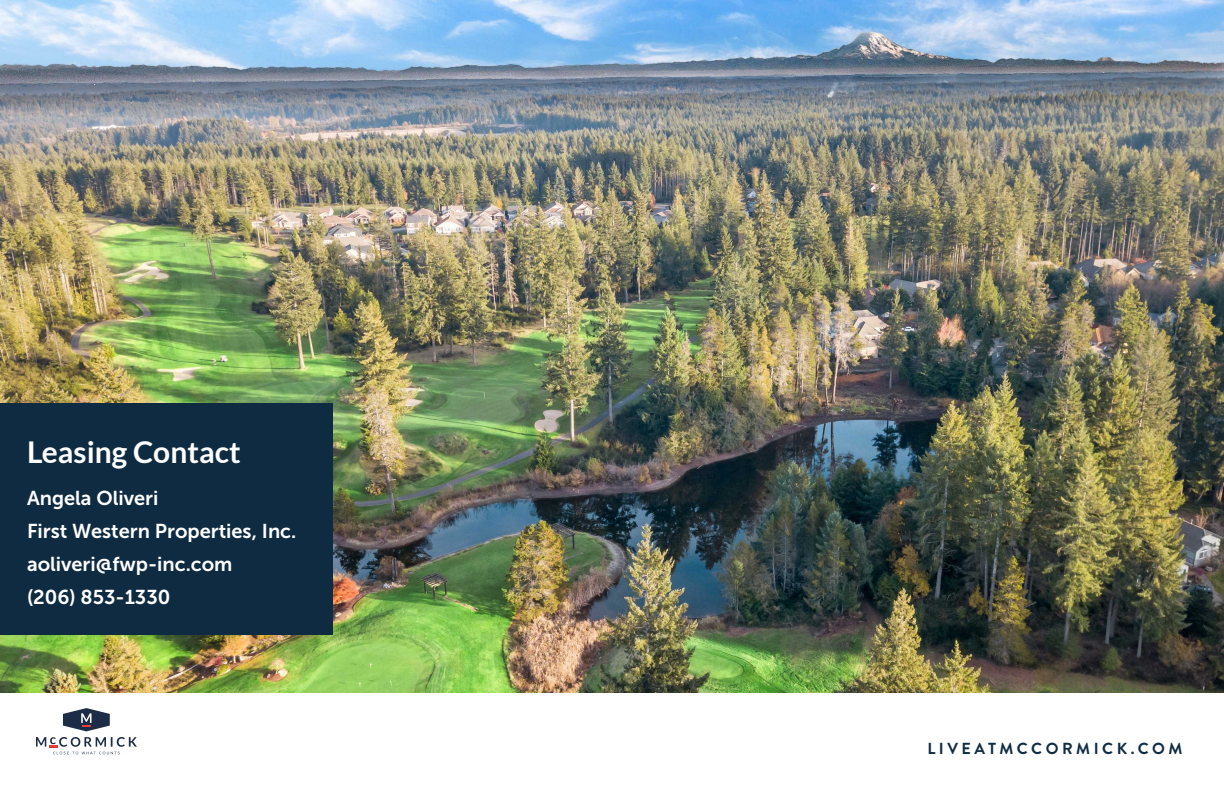
<style>
.page{position:relative;width:1224px;height:792px;background:#fff}
.page>*{position:absolute;margin:0;border:0;box-sizing:border-box;transform-origin:0 0}
.t1{font:700 30px "Lato";color:#fff}
.t2{font:20px "Museo Sans 700";color:#fff}
.t3{font:700 16px "Brandon Grotesque";letter-spacing:.22em;color:#0f2b42}
</style>
<div class="page">
<svg style="left:63px;top:708px;width:47px;height:23px"></svg>
<svg style="left:36px;top:737px;width:101px;height:17px"></svg>
<img style="left:0;top:0;width:1224px;height:693px">
<div style="left:0;top:403px;width:333px;height:232px;background:#0f2b42"></div>
<p class="t1" style="left:27px;top:435px;width:215px">Leasing Contact</p>
<p class="t2" style="left:27px;top:487px;width:133px">Angela Oliveri</p>
<p class="t2" style="left:27px;top:520px;width:271px">First Western Properties, Inc.</p>
<p class="t2" style="left:27px;top:553px;width:207px">aoliveri@fwp-inc.com</p>
<p class="t2" style="left:27px;top:586px;width:145px">(206) 853-1330</p>
<p class="t3" style="left:927px;top:737px;width:257px">LIVEATMCCORMICK.COM</p>
</div>
